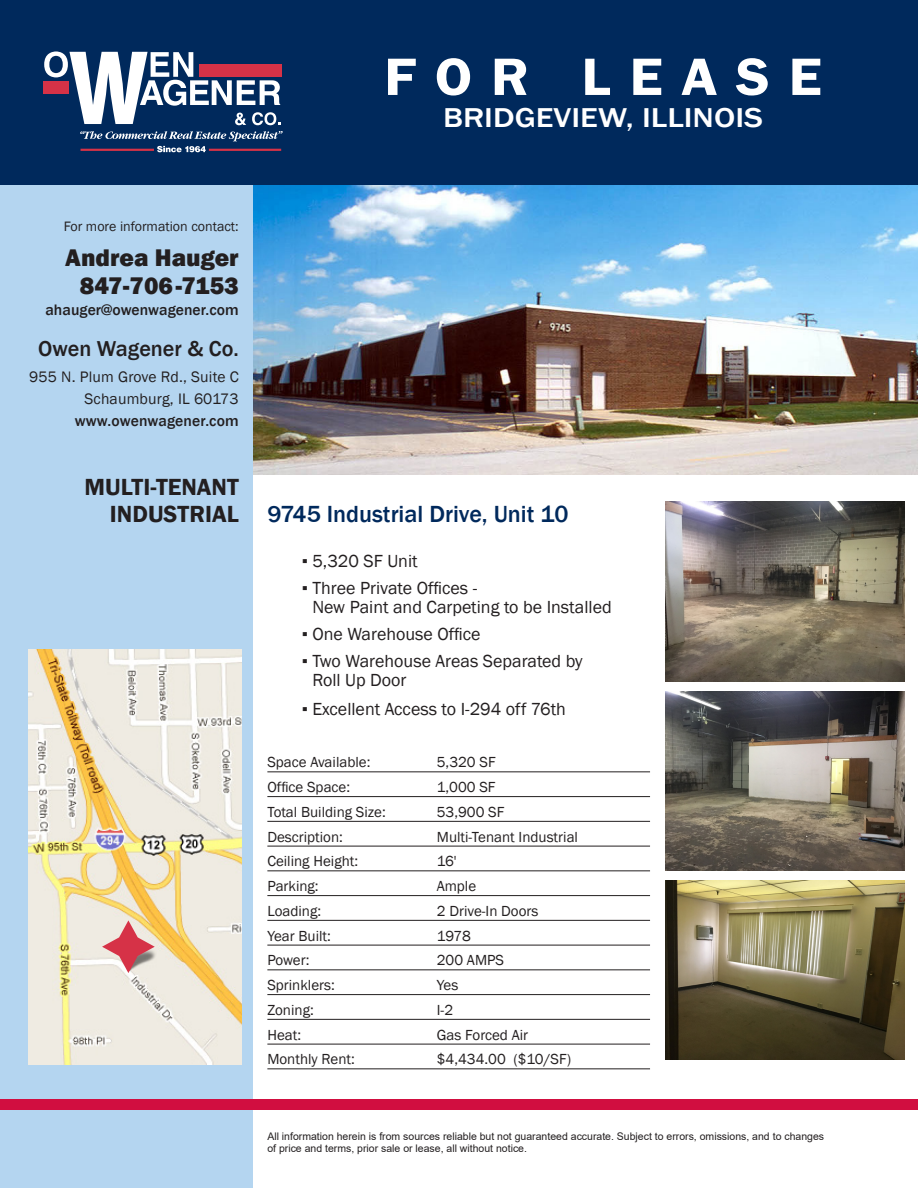
<style>
.page{position:relative;width:918px;height:1188px;background:#fff}
.page>*{position:absolute;margin:0;border:0;box-sizing:border-box;transform-origin:0 0}
.t1{font:600 54.45px "Franklin Gothic";letter-spacing:.32em;color:#fff;scale:1.08 1}
.t2{font:500 28.05px "Franklin Gothic";color:#fff;scale:1.18 1}
.t3{font:800 24.75px "Franklin Gothic";color:#231f20}
.t4{font:500 24px "Franklin Gothic";color:#00295c}
.t5{font:600 24px "Franklin Gothic";color:#231f20}
.t6{font:500 22.2px "Franklin Gothic";color:#231f20}
.t7{font:18px/19.5px "Franklin Gothic";color:#231f20}
.t8{font:500 15.6px "Franklin Gothic";letter-spacing:.005em;color:#231f20}
.t9{font:15.6px "Franklin Gothic";letter-spacing:.01em;color:#231f20}
.t10{font:15px "Franklin Gothic";color:#231f20}
.t11{font:13.95px "Franklin Gothic";color:#231f20}
.t12{font:10.5px/12px "Arial";color:#231f20}
</style>
<div class="page">
<hr style="left:267px;top:772px;width:383px;height:1px;background:#231f20">
<hr style="left:267px;top:796px;width:383px;height:1px;background:#231f20">
<hr style="left:267px;top:821px;width:383px;height:1px;background:#231f20">
<hr style="left:267px;top:846px;width:383px;height:1px;background:#231f20">
<hr style="left:267px;top:871px;width:383px;height:1px;background:#231f20">
<hr style="left:267px;top:895px;width:383px;height:1px;background:#231f20">
<hr style="left:267px;top:920px;width:383px;height:1px;background:#231f20">
<hr style="left:267px;top:945px;width:383px;height:1px;background:#231f20">
<hr style="left:267px;top:970px;width:383px;height:1px;background:#231f20">
<hr style="left:267px;top:994px;width:383px;height:1px;background:#231f20">
<hr style="left:267px;top:1019px;width:383px;height:1px;background:#231f20">
<hr style="left:267px;top:1044px;width:383px;height:1px;background:#231f20">
<hr style="left:267px;top:1069px;width:383px;height:1px;background:#231f20">
<img style="left:252px;top:185px;width:666px;height:289px">
<div style="left:0;top:140px;width:252px;height:1048px;background:#b4d5f0"></div>
<div style="left:0;top:0;width:918px;height:185px;background:#00295c"></div>
<div style="left:199px;top:64px;width:83px;height:13px;background:#d63247"></div>
<div style="left:43px;top:81px;width:26px;height:13px;background:#d63247"></div>
<svg style="left:44px;top:51px;width:237px;height:74px"></svg>
<svg style="left:80px;top:131px;width:203px;height:21px"></svg>
<div style="left:0;top:1099px;width:918px;height:11px;background:#d10e40"></div>
<img style="left:29px;top:650px;width:212px;height:415px">
<svg style="left:102px;top:920px;width:53px;height:53px;background:#e0a29f"></svg>
<img style="left:666px;top:502px;width:238px;height:179px">
<img style="left:666px;top:691px;width:238px;height:179px">
<img style="left:666px;top:881px;width:238px;height:179px">
<p class="t1" style="left:384px;top:43px;width:407px">FOR LEASE</p>
<p class="t2" style="left:443px;top:101px;width:273px">BRIDGEVIEW, ILLINOIS</p>
<p class="t11" style="left:64px;top:217px;width:177px">For more information contact:</p>
<p class="t3" style="left:65px;top:241px;width:175px">Andrea Hauger</p>
<p class="t3" style="left:80px;top:270px;width:160px">847-706-7153</p>
<p class="t8" style="left:45px;top:300px;width:195px">ahauger@owenwagener.com</p>
<p class="t6" style="left:38px;top:335px;width:202px">Owen Wagener &amp; Co.</p>
<p class="t9" style="left:29px;top:367px;width:211px">955 N. Plum Grove Rd., Suite C</p>
<p class="t9" style="left:85px;top:389px;width:156px">Schaumburg, IL 60173</p>
<p class="t8" style="left:75px;top:411px;width:166px">www.owenwagener.com</p>
<p class="t5" style="left:85px;top:472px;width:156px">MULTI-TENANT</p>
<p class="t5" style="left:110px;top:499px;width:130px">INDUSTRIAL</p>
<p class="t4" style="left:267px;top:499px;width:303px">9745 Industrial Drive, Unit 10</p>
<p class="t7" style="left:302px;top:551px;width:117px">▪ 5,320 SF Unit</p>
<p class="t7" style="left:312px;top:578px;width:301px;text-indent:-10px">▪ Three Private Offices -<br>New Paint and Carpeting to be Installed</p>
<p class="t7" style="left:302px;top:625px;width:180px">▪ One Warehouse Office</p>
<p class="t7" style="left:312px;top:652px;width:272px;text-indent:-10px">▪ Two Warehouse Areas Separated by<br>Roll Up Door</p>
<p class="t7" style="left:302px;top:700px;width:266px">▪ Excellent Access to I-294 off 76th</p>
<p class="t10" style="left:267px;top:753px;width:105px">Space Available:</p>
<p class="t10" style="left:437px;top:753px;width:60px">5,320 SF</p>
<p class="t10" style="left:267px;top:778px;width:84px">Office Space:</p>
<p class="t10" style="left:437px;top:778px;width:60px">1,000 SF</p>
<p class="t10" style="left:267px;top:803px;width:120px">Total Building Size:</p>
<p class="t10" style="left:437px;top:803px;width:69px">53,900 SF</p>
<p class="t10" style="left:267px;top:827px;width:77px">Description:</p>
<p class="t10" style="left:437px;top:827px;width:143px">Multi-Tenant Industrial</p>
<p class="t10" style="left:267px;top:852px;width:92px">Ceiling Height:</p>
<p class="t10" style="left:437px;top:852px;width:21px">16'</p>
<p class="t10" style="left:267px;top:877px;width:53px">Parking:</p>
<p class="t10" style="left:437px;top:877px;width:41px">Ample</p>
<p class="t10" style="left:267px;top:902px;width:55px">Loading:</p>
<p class="t10" style="left:437px;top:902px;width:103px">2 Drive-In Doors</p>
<p class="t10" style="left:267px;top:926px;width:65px">Year Built:</p>
<p class="t10" style="left:437px;top:926px;width:36px">1978</p>
<p class="t10" style="left:267px;top:951px;width:44px">Power:</p>
<p class="t10" style="left:437px;top:951px;width:69px">200 AMPS</p>
<p class="t10" style="left:267px;top:976px;width:69px">Sprinklers:</p>
<p class="t10" style="left:437px;top:976px;width:23px">Yes</p>
<p class="t10" style="left:267px;top:1001px;width:48px">Zoning:</p>
<p class="t10" style="left:437px;top:1001px;width:18px">I-2</p>
<p class="t10" style="left:267px;top:1025px;width:35px">Heat:</p>
<p class="t10" style="left:437px;top:1025px;width:93px">Gas Forced Air</p>
<p class="t10" style="left:267px;top:1050px;width:89px">Monthly Rent:</p>
<p class="t10" style="left:437px;top:1050px;width:136px">$4,434.00 ($10/SF)</p>
<p class="t12" style="left:267px;top:1130px;width:558px">All information herein is from sources reliable but not guaranteed accurate. Subject to errors, omissions, and to changes of price and terms, prior sale or lease, all without notice.</p>
</div>
